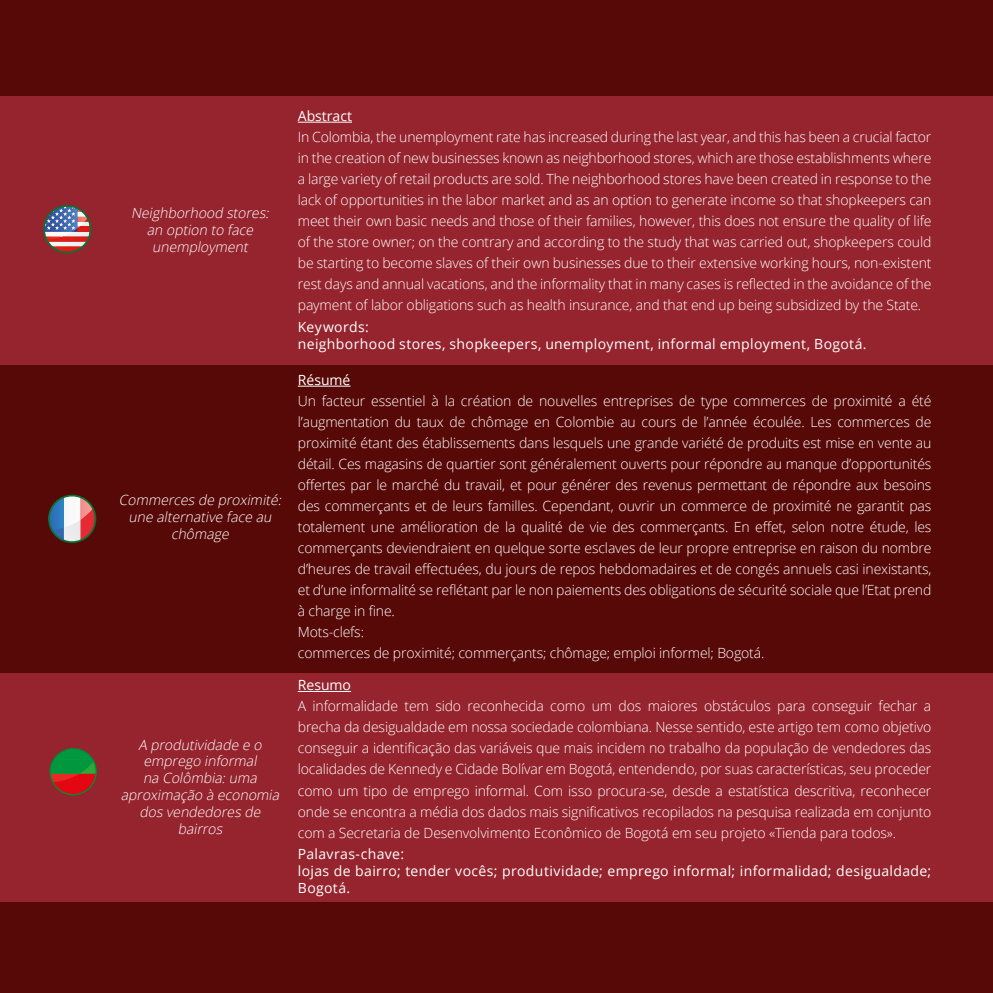
<style>
.page{position:relative;width:993px;height:993px;background:#fff}
.page>*{position:absolute;margin:0;border:0;box-sizing:border-box;transform-origin:0 0}
.t1{font:300 14px/21px "Open Sans";letter-spacing:-.01em;color:#fff;text-align:justify}
.t2{font:14px/16.8px "Open Sans";letter-spacing:.025em;color:#fff}
.t3{font:italic 300 14px/16.8px "Open Sans";color:#fff;text-align:center}
.t4{font:14px "Open Sans";color:#fff}
</style>
<div class="page">
<div style="left:0;top:0;width:992px;height:991px;background:#95242e"></div>
<div style="left:0;top:365px;width:992px;height:307px;background:#570908"></div>
<div style="left:0;top:0;width:992px;height:96px;background:#570908"></div>
<div style="left:0;top:902px;width:992px;height:90px;background:#570908"></div>
<hr style="left:298px;top:122px;width:54px;height:1px;background:#fff">
<hr style="left:298px;top:385px;width:52px;height:1px;background:#fff">
<hr style="left:298px;top:691px;width:53px;height:1px;background:#fff">
<svg style="left:43px;top:205px;width:48px;height:48px"></svg>
<svg style="left:48px;top:494px;width:48px;height:48px"></svg>
<svg style="left:50px;top:748px;width:47px;height:47px"></svg>
<p class="t3" style="left:131px;top:204px;width:142px">Neighborhood stores: an option to face unemployment</p>
<p class="t3" style="left:119px;top:491px;width:167px">Commerces de proximité: une alternative face au chômage</p>
<p class="t3" style="left:121px;top:735px;width:163px">A produtividade e o emprego informal<br>na Colômbia:uma aproximação à economia dos vendedores de bairros</p>
<p class="t4" style="left:298px;top:106px;width:56px">Abstract</p>
<p class="t1" style="left:298px;top:126px;width:635px">In Colombia, the unemployment rate has increased during the last year, and this has been a crucial factor in the creation of new businesses known as neighborhood stores, which are those establishments where a large variety of retail products are sold. The neighborhood stores have been created in response to the lack of opportunities in the labor market and as an option to generate income so that shopkeepers can meet their own basic needs and those of their families, however, this does not ensure the quality of life of the store owner; on the contrary and according to the study that was carried out, shopkeepers could be starting to become slaves of their own businesses due to their extensive working hours, non-existent rest days and annual vacations, and the informality that in many cases is reflected in the avoidance of the payment of labor obligations such as health insurance, and that end up being subsidized by the State.</p>
<p class="t2" style="left:298px;top:318px;width:570px">Keywords:<br>neighborhood stores, shopkeepers, unemployment, informal employment, Bogotá.</p>
<p class="t2" style="left:298px;top:371px;width:54px">Résumé</p>
<p class="t1" style="left:298px;top:390px;width:635px;text-align:left">Un facteur essentiel à la création de nouvelles entreprises de type commerces de proximité a été l’augmentation du taux de chômage en Colombie au cours de l’année écoulée. Les commerces de proximité étant des établissements dans lesquels une grande variété de produits est mise en vente au détail. Ces magasins de quartier sont généralement ouverts pour répondre au manque d’opportunités offertes par le marché du travail, et pour générer des revenus permettant de répondre aux besoins des commerçants et de leurs familles. Cependant, ouvrir un commerce de proximité ne garantit pas totalement une amélioration de la qualité de vie des commerçants. En effet, selon notre étude, les commerçants deviendraient en quelque sorte esclaves de leur propre entreprise en raison du nombre d’heures de travail effectuées, du jours de repos hebdomadaires et de congés annuels casi inexistants, et d’une informalité se reflétant par le non paiements des obligations de sécurité sociale que l’Etat prend à charge in fine.<br>Mots-clefs:<br>commerces de proximité; commerçants; chômage; emploi informel; Bogotá.</p>
<p class="t2" style="left:298px;top:676px;width:55px">Resumo</p>
<p class="t1" style="left:298px;top:695px;width:635px">A informalidade tem sido reconhecida como um dos maiores obstáculos para conseguir fechar a brecha da desigualdade em nossa sociedade colombiana. Nesse sentido, este artigo tem como objetivo conseguir a identificação das variáveis que mais incidem no trabalho da população de vendedores das localidades de Kennedy e Cidade Bolívar em Bogotá, entendendo, por suas características, seu proceder como um tipo de emprego informal. Com isso procura-se, desde a estatística descritiva, reconhecer onde se encontra a média dos dados mais significativos recopilados na pesquisa realizada em conjunto com a Secretaria de Desenvolvimento Econômico de Bogotá em seu projeto «Tienda para todos».</p>
<p class="t2" style="left:298px;top:845px;width:634px">Palavras-chave:<br>lojas de bairro; tender vocês; produtividade; emprego informal; informalidad; desigualdade;<br>Bogotá.</p>
</div>
